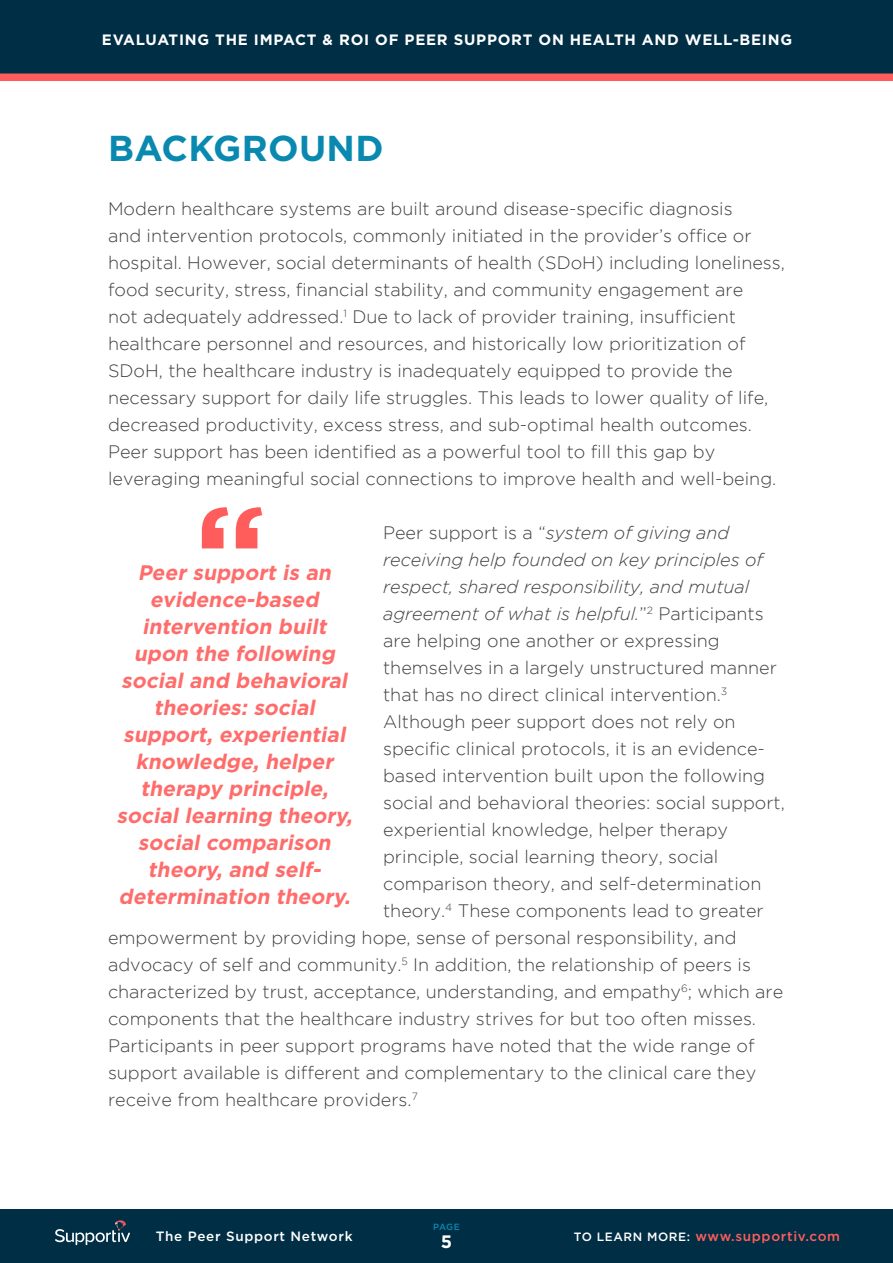
<style>
.page{position:relative;width:893px;height:1263px;background:#fff}
.page>*{position:absolute;margin:0;border:0;box-sizing:border-box;transform-origin:0 0}
.t1{font:700 36px "Gotham";letter-spacing:.01em;color:#0989af}
.t2{font:italic 700 21px/27px "Gotham";color:#fe6d6b;text-align:center}
.t3{font:300 18px/27px "Gotham";color:#404040}
.t4{font:italic 300 18px "Gotham";color:#404040}
.t5{font:700 18px "Gotham";color:#fff}
.t6{font:700 15px "Gotham";letter-spacing:.05em;color:#fff}
.t7{font:500 13.5px "Gotham";letter-spacing:.05em;color:#fe5d5b}
.t8{font:500 13.5px "Gotham";letter-spacing:.05em;color:#fff}
.t9{font:500 9px "Gotham";color:#0989af}
.s1{font-style:normal}
.s2{font-size:12px;color:#fff}
</style>
<div class="page">
<svg style="left:202px;top:507px;width:60px;height:41px"></svg>
<svg style="left:0;top:0;width:893px;height:81px;background:#173247"></svg>
<div style="left:0;top:1209px;width:893px;height:54px;background:#002e45"></div>
<svg style="left:55px;top:1220px;width:75px;height:25px"></svg>
<p class="t6" style="left:102px;top:31px;width:692px">EVALUATING THE IMPACT &amp; ROI OF PEER SUPPORT ON HEALTH AND WELL-BEING</p>
<h1 class="t1" style="left:108px;top:128px;width:277px">BACKGROUND</h1>
<p class="t3" style="left:108px;top:195px;width:678px">Modern healthcare systems are built around disease-specific diagnosis<br>and intervention protocols, commonly initiated in the provider’s office or hospital. However, social determinants of health (SDoH) including loneliness, food security, stress, financial stability, and community engagement are<br>not adequately addressed.<sup>1</sup> Due to lack of provider training, insufficient healthcare personnel and resources, and historically low prioritization of SDoH, the healthcare industry is inadequately equipped to provide the necessary support for daily life struggles. This leads to lower quality of life, decreased productivity, excess stress, and sub-optimal health outcomes.<br>Peer support has been identified as a powerful tool to fill this gap by leveraging meaningful social connections to improve health and well-being.</p>
<p class="t4" style="left:383px;top:523px;width:348px"><span class="s1">Peer support is a “</span>system of giving and</p>
<p class="t4" style="left:383px;top:550px;width:381px">receiving help founded on key principles of</p>
<p class="t4" style="left:383px;top:577px;width:368px">respect, shared responsibility, and mutual</p>
<p class="t4" style="left:383px;top:604px;width:382px">agreement of what is helpful.<span class="s1">”</span><sup>2</sup> <span class="s1">Participants</span></p>
<p class="t3" style="left:383px;top:627px;width:338px">are helping one another or expressing</p>
<p class="t3" style="left:383px;top:654px;width:395px">themselves in a largely unstructured manner</p>
<p class="t3" style="left:383px;top:681px;width:346px">that has no direct clinical intervention.<sup>3</sup></p>
<p class="t3" style="left:383px;top:708px;width:354px">Although peer support does not rely on</p>
<p class="t3" style="left:383px;top:735px;width:383px">specific clinical protocols, it is an evidence-</p>
<p class="t3" style="left:383px;top:762px;width:383px">based intervention built upon the following</p>
<p class="t3" style="left:383px;top:789px;width:403px">social and behavioral theories: social support,</p>
<p class="t3" style="left:383px;top:816px;width:346px">experiential knowledge, helper therapy</p>
<p class="t3" style="left:383px;top:843px;width:337px">principle, social learning theory, social</p>
<p class="t3" style="left:383px;top:870px;width:380px">comparison theory, and self-determination</p>
<p class="t3" style="left:383px;top:897px;width:382px">theory.<sup>4</sup> These components lead to greater</p>
<p class="t3" style="left:108px;top:924px;width:630px">empowerment by providing hope, sense of personal responsibility, and</p>
<p class="t3" style="left:108px;top:951px;width:644px">advocacy of self and community.<sup>5</sup> In addition, the relationship of peers is</p>
<p class="t3" style="left:108px;top:978px;width:677px">characterized by trust, acceptance, understanding, and empathy<sup>6</sup>; which are</p>
<p class="t3" style="left:108px;top:1005px;width:650px">components that the healthcare industry strives for but too often misses.</p>
<p class="t3" style="left:108px;top:1032px;width:648px">Participants in peer support programs have noted that the wide range of</p>
<p class="t3" style="left:108px;top:1059px;width:650px">support available is different and complementary to the clinical care they</p>
<p class="t3" style="left:108px;top:1086px;width:311px">receive from healthcare providers.<sup>7</sup></p>
<p class="t2" style="left:117px;top:558px;width:241px">Peer support is an evidence-based intervention built upon the following social and behavioral theories: social support, experiential knowledge, helper therapy principle, social learning theory, social comparison theory, and self&shy;determination theory.</p>
<p class="t9" style="left:433px;top:1222px;width:28px">PAGE</p>
<p class="t5" style="left:441px;top:1231px;width:13px">5</p>
<p class="t8" style="left:156px;top:1229px;width:198px">The Peer Support Network</p>
<p class="t7" style="left:574px;top:1229px;width:268px"><span class="s2">TO LEARN MORE:</span> www.supportiv.com</p>
</div>
